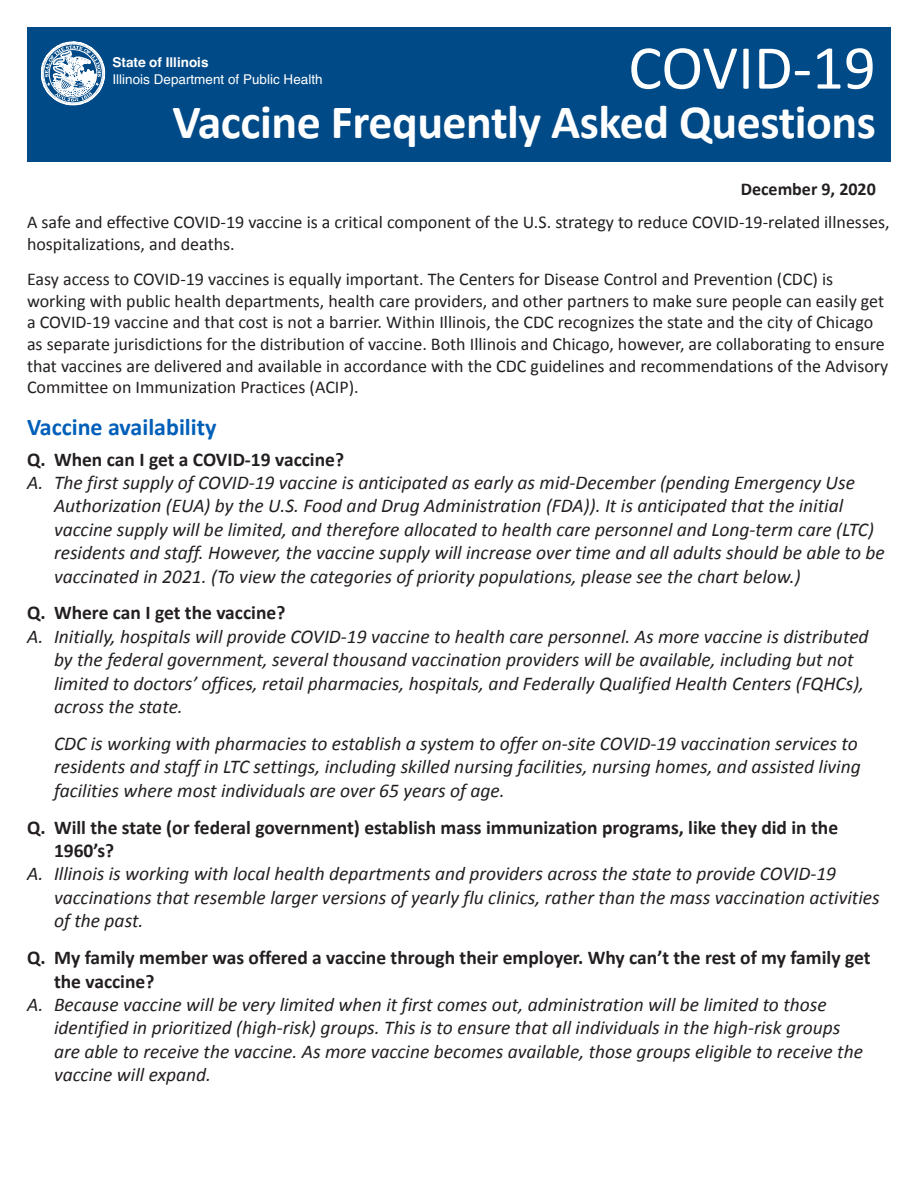
<style>
.page{position:relative;width:918px;height:1188px;background:#fff}
.page>*{position:absolute;margin:0;border:0;box-sizing:border-box;transform-origin:0 0}
.t1{font:63px "Calibri";color:#fff}
.t2{font:700 48px "Calibri";letter-spacing:-.01em;color:#fff}
.Subhead{font:700 24px "Calibri";color:#005fb9}
.Answer{font:italic 19.5px/23.4px "Calibri";color:#231f20}
.Question{font:700 19.5px/23.4px "Calibri";color:#231f20}
.t3{font:18px/21.6px "Calibri";color:#231f20}
.t4{font:700 18px "Calibri";color:#231f20}
.t5{font:13.5px "Helvetica";color:#fff}
.t6{font:700 13.5px "Helvetica";color:#fff}
</style>
<div class="page">
<div style="left:27px;top:27px;width:864px;height:135px;background:#004a87"></div>
<svg style="left:41px;top:42px;width:64px;height:63px"></svg>
<h1 class="t1" style="left:628px;top:28px;width:249px">COVID-19</h1>
<h2 class="t2" style="left:172px;top:91px;width:705px">Vaccine Frequently Asked Questions</h2>
<p class="t6" style="left:113px;top:53px;width:98px">State of Illinois</p>
<p class="t5" style="left:113px;top:70px;width:212px">Illinois Department of Public Health</p>
<p class="t4" style="left:741px;top:177px;width:137px">December 9, 2020</p>
<p class="t3" style="left:27px;top:212px;width:864px">A safe and effective COVID-19 vaccine is a critical component of the U.S. strategy to reduce COVID-19-related illnesses, hospitalizations, and deaths.</p>
<p class="t3" style="left:27px;top:268px;width:863px">Easy access to COVID-19 vaccines is equally important. The Centers for Disease Control and Prevention (CDC) is working with public health departments, health care providers, and other partners to make sure people can easily get a COVID-19 vaccine and that cost is not a barrier. Within Illinois, the CDC recognizes the state and the city of Chicago as separate jurisdictions for the distribution of vaccine. Both Illinois and Chicago, however, are collaborating to ensure that vaccines are delivered and available in accordance with the CDC guidelines and recommendations of the Advisory Committee on Immunization Practices (ACIP).</p>
<p class="Subhead" style="left:27px;top:412px;width:191px">Vaccine availability</p>
<p class="Question" style="left:27px;top:447px;width:319px">Q. When can I get a COVID-19 vaccine?</p>
<p class="Answer" style="left:54px;top:470px;width:832px;text-indent:-27px">A. The first supply of COVID-19 vaccine is anticipated as early as mid-December (pending Emergency Use Authorization (EUA) by the U.S. Food and Drug Administration (FDA)). It is anticipated that the initial vaccine supply will be limited, and therefore allocated to health care personnel and Long-term care (LTC) residents and staff. However, the vaccine supply will increase over time and all adults should be able to be vaccinated in 2021. (To view the categories of priority populations, please see the chart below.)</p>
<p class="Question" style="left:27px;top:601px;width:260px">Q. Where can I get the vaccine?</p>
<p class="Answer" style="left:54px;top:624px;width:816px;text-indent:-27px">A. Initially, hospitals will provide COVID-19 vaccine to health care personnel. As more vaccine is distributed by the federal government, several thousand vaccination providers will be available, including but not limited to doctors’ offices, retail pharmacies, hospitals, and Federally Qualified Health Centers (FQHCs), across the state.</p>
<p class="Answer" style="left:54px;top:731px;width:808px">CDC is working with pharmacies to establish a system to offer on-site COVID-19 vaccination services to residents and staff in LTC settings, including skilled nursing facilities, nursing homes, and assisted living facilities where most individuals are over 65 years of age.</p>
<p class="Question" style="left:54px;top:815px;width:786px;text-indent:-27px">Q. Will the state (or federal government) establish mass immunization programs, like they did in the<br>1960’s?</p>
<p class="Answer" style="left:54px;top:862px;width:827px;text-indent:-27px">A. Illinois is working with local health departments and providers across the state to provide COVID-19 vaccinations that resemble larger versions of yearly flu clinics, rather than the mass vaccination activities of the past.</p>
<p class="Question" style="left:54px;top:946px;width:818px;text-indent:-27px">Q. My family member was offered a vaccine through their employer. Why can’t the rest of my family get the vaccine?</p>
<p class="Answer" style="left:54px;top:992px;width:811px;text-indent:-27px">A. Because vaccine will be very limited when it first comes out, administration will be limited to those identified in prioritized (high-risk) groups. This is to ensure that all individuals in the high-risk groups are able to receive the vaccine. As more vaccine becomes available, those groups eligible to receive the vaccine will expand.</p>
</div>
